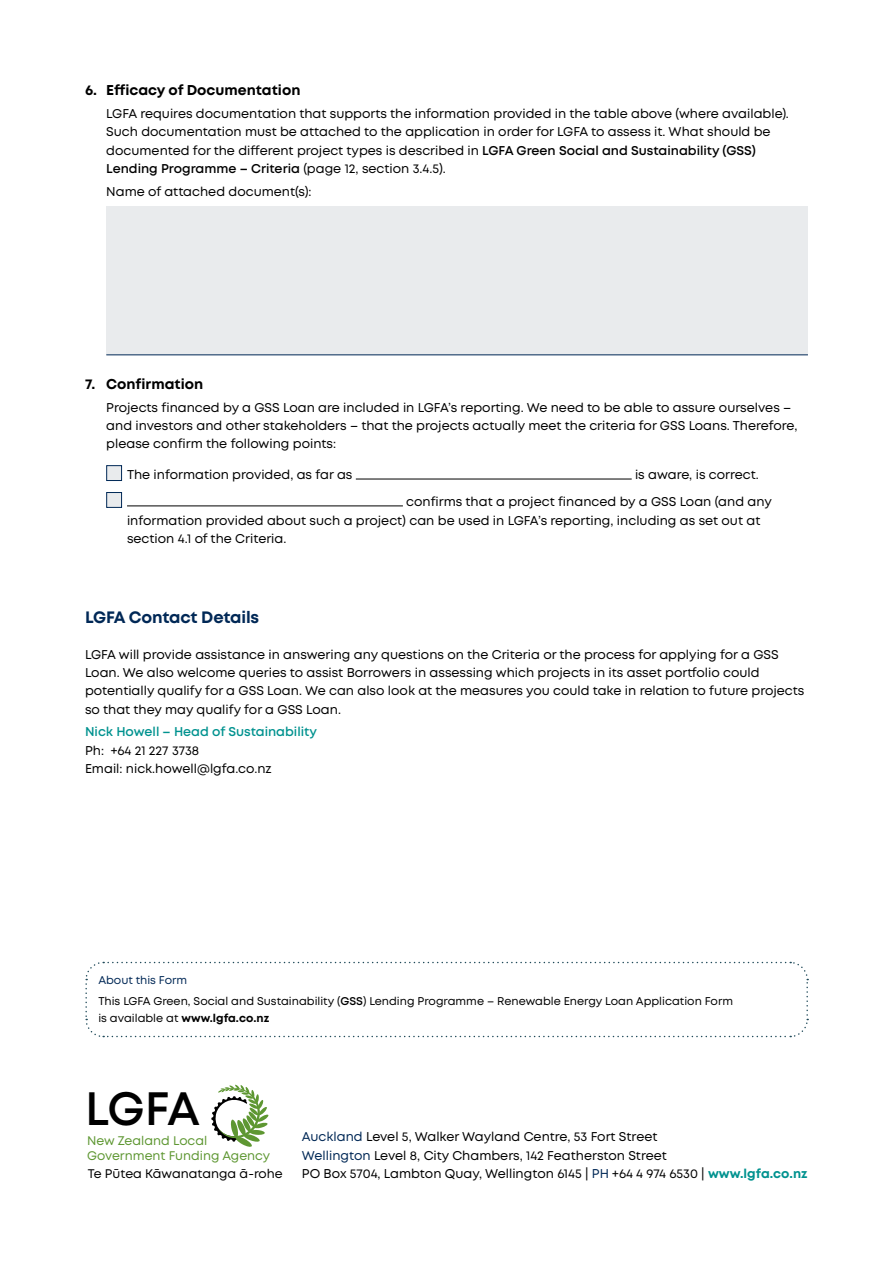
<style>
.page{position:relative;width:893px;height:1263px;background:#fff}
.page>*{position:absolute;margin:0;border:0;box-sizing:border-box;transform-origin:0 0}
.t1{font:600 46.8px "Mont";color:#000}
.Sub-head{font:700 16.5px "Mont";letter-spacing:-.01em;color:#002856}
.Body{font:700 14.25px "Mont";color:#000}
.Body-2{font:12.75px/18.3px "Mont";color:#000}
.Body-3{font:600 12.75px "Mont";color:#00928f}
.t2{font:12.45px/15px "Mont";color:#5e9732}
.t3{font:12.45px "Mont";color:#000}
.Body-4{font:11.25px/16.8px "Mont";color:#000}
.Body-5{font:11.25px "Mont";color:#002856}
.s1{font-weight:600}
.s2{font-weight:700}
.s3{color:#002856}
.s4{font-weight:700;color:#00928f}
</style>
<div class="page">
<svg style="left:211px;top:1084px;width:58px;height:63px"></svg>
<svg style="left:85px;top:961px;width:724px;height:77px"></svg>
<div style="left:106px;top:206px;width:702px;height:149px;background:#e9ebed"></div>
<hr style="left:106px;top:354px;width:702px;height:1px;background:#002856">
<div style="left:106px;top:465px;width:16px;height:16px;background:#e9ebed;border:1px solid #002856"></div>
<hr style="left:356px;top:479px;width:276px;height:1px;background:#000">
<div style="left:106px;top:492px;width:16px;height:16px;background:#e9ebed;border:1px solid #002856"></div>
<hr style="left:127px;top:505px;width:276px;height:1px;background:#000">
<p class="Body" style="left:85px;top:81px;width:217px">6. Efficacy of Documentation</p>
<p class="Body-2" style="left:106px;top:104px;width:684px">LGFA requires documentation that supports the information provided in the table above (where available).<br>Such documentation must be attached to the application in order for LGFA to assess it. What should be documented for the different project types is described in <span class="s1">LGFA Green Social and Sustainability (GSS)<br>Lending Programme – Criteria</span> (page 12, section 3.4.5).</p>
<p class="Body-2" style="left:106px;top:182px;width:207px">Name of attached document(s):</p>
<p class="Body" style="left:85px;top:375px;width:120px">7. Confirmation</p>
<p class="Body-2" style="left:106px;top:398px;width:693px">Projects financed by a GSS Loan are included in LGFA’s reporting. We need to be able to assure ourselves – and investors and other stakeholders – that the projects actually meet the criteria for GSS Loans. Therefore, please confirm the following points:</p>
<p class="Body-2" style="left:127px;top:466px;width:227px">The information provided, as far as</p>
<p class="Body-2" style="left:635px;top:466px;width:125px">is aware, is correct.</p>
<p class="Body-2" style="left:127px;top:493px;width:646px;text-indent:279px">confirms that a project financed by a GSS Loan (and any information provided about such a project) can be used in LGFA’s reporting, including as set out at section 4.1 of the Criteria.</p>
<p class="Sub-head" style="left:85px;top:607px;width:176px">LGFA Contact Details</p>
<p class="Body-2" style="left:85px;top:645px;width:721px">LGFA will provide assistance in answering any questions on the Criteria or the process for applying for a GSS Loan. We also welcome queries to assist Borrowers in assessing which projects in its asset portfolio could potentially qualify for a GSS Loan. We can also look at the measures you could take in relation to future projects so that they may qualify for a GSS Loan.</p>
<p class="Body-3" style="left:85px;top:724px;width:233px">Nick Howell – Head of Sustainability</p>
<p class="Body-2" style="left:85px;top:741px;width:116px">Ph: +64 21 227 3738</p>
<p class="Body-2" style="left:85px;top:760px;width:188px">Email: nick.howell@lgfa.co.nz</p>
<p class="Body-5" style="left:98px;top:973px;width:90px">About this Form</p>
<p class="Body-4" style="left:98px;top:992px;width:636px">This LGFA Green, Social and Sustainability (<span class="s1">GSS</span>) Lending Programme – Renewable Energy Loan Application Form is available at <span class="s2">www.lgfa.co.nz</span></p>
<p class="t1" style="left:85px;top:1078px;width:117px">LGFA</p>
<p class="t2" style="left:87px;top:1133px;width:185px">New Zealand Local<br>Government Funding Agency</p>
<p class="Body-2" style="left:302px;top:1128px;width:357px"><span class="s3">Auckland</span> Level 5, Walker Wayland Centre, 53 Fort Street</p>
<p class="Body-2" style="left:302px;top:1146px;width:366px"><span class="s3">Wellington</span> Level 8, City Chambers, 142 Featherston Street</p>
<p class="t3" style="left:88px;top:1165px;width:197px">Te Pūtea Kāwanatanga ā-rohe</p>
<p class="Body-2" style="left:302px;top:1164px;width:507px">PO Box 5704, Lambton Quay, Wellington 6145 | <span class="s3">PH</span> +64 4 974 6530 | <span class="s4">www.lgfa.co.nz</span></p>
</div>
